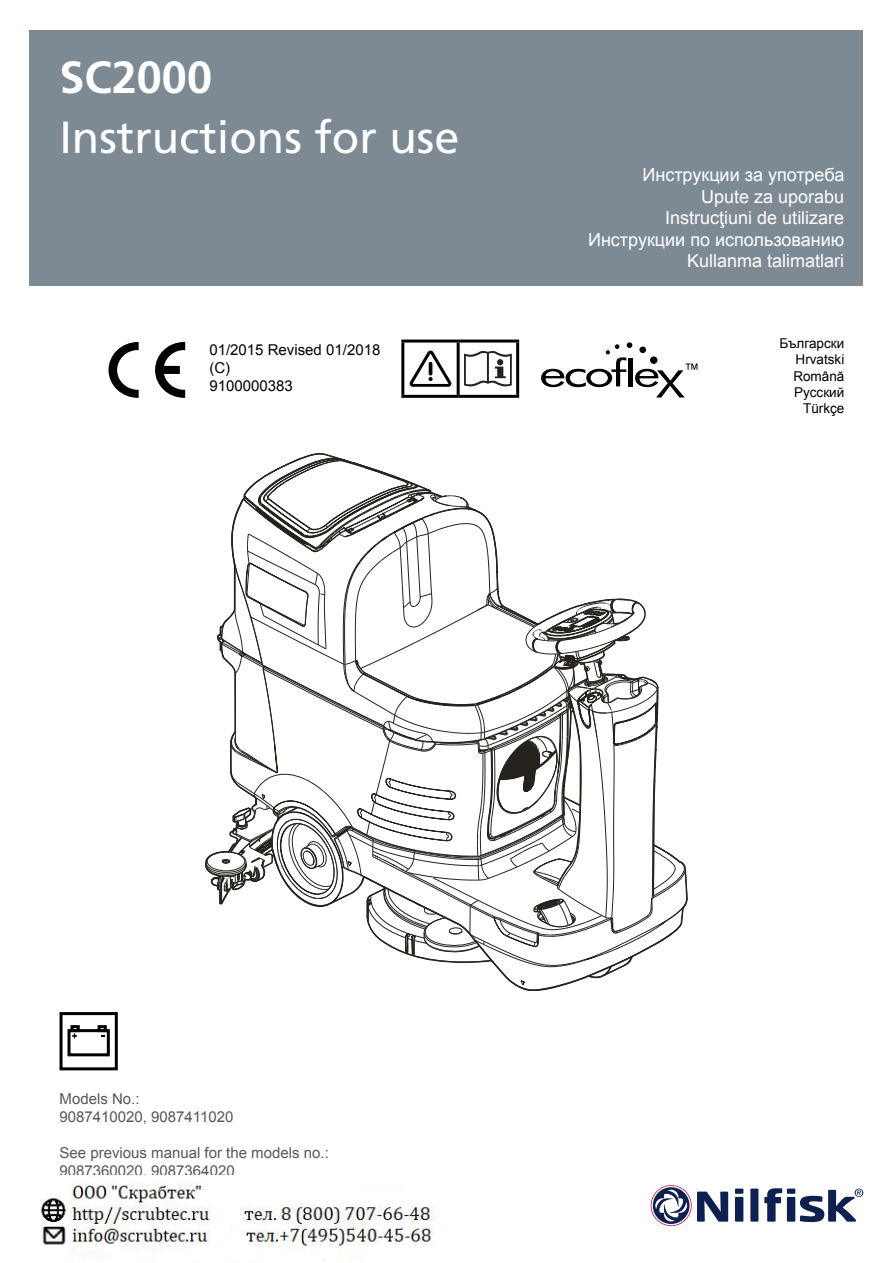
<style>
.page{position:relative;width:893px;height:1263px;background:#fff}
.page>*{position:absolute;margin:0;border:0;box-sizing:border-box;transform-origin:0 0}
.t1{font:45px "Frutiger LT Std";color:#fff}
.t2{font:700 45px "Frutiger LT Std";color:#fff}
.t3{font:18px/21.6px "Arial";color:#fff;text-align:right}
.t4{font:15px/18px "Arial";color:#575756}
.t5{font:15px/18px "Arial";color:#000}
.t6{font:13.5px/16.2px "Arial";color:#000;text-align:right}
</style>
<div class="page">
<svg style="left:205px;top:453px;width:482px;height:538px"></svg>
<div style="left:30px;top:30px;width:833px;height:256px;background:#7d8a94"></div>
<div style="left:750px;top:1188px;width:8px;height:33px;background:#0e2050"></div>
<div style="left:735px;top:1197px;width:8px;height:24px;background:#0e2050"></div>
<div style="left:787px;top:1197px;width:8px;height:24px;background:#0e2050"></div>
<div style="left:735px;top:1188px;width:8px;height:6px;background:#0e2050"></div>
<div style="left:787px;top:1188px;width:8px;height:6px;background:#0e2050"></div>
<svg style="left:764px;top:1188px;width:18px;height:33px"></svg>
<svg style="left:651px;top:1185px;width:77px;height:41px"></svg>
<svg style="left:800px;top:1189px;width:63px;height:33px"></svg>
<div style="left:60px;top:1012px;width:58px;height:58px;border:3px solid #000"></div>
<svg style="left:67px;top:1025px;width:43px;height:32px"></svg>
<svg style="left:108px;top:342px;width:31px;height:56px"></svg>
<svg style="left:155px;top:342px;width:30px;height:56px"></svg>
<hr style="left:401px;top:340px;width:57px;height:3px;background:#000">
<hr style="left:401px;top:343px;width:3px;height:52px;background:#000">
<hr style="left:458px;top:340px;width:61px;height:3px;background:#000">
<hr style="left:457px;top:343px;width:3px;height:52px;background:#000">
<hr style="left:516px;top:343px;width:3px;height:52px;background:#000">
<hr style="left:401px;top:395px;width:57px;height:3px;background:#000">
<hr style="left:458px;top:395px;width:61px;height:3px;background:#000">
<svg style="left:410px;top:351px;width:41px;height:36px"></svg>
<svg style="left:464px;top:351px;width:48px;height:35px"></svg>
<svg style="left:541px;top:342px;width:156px;height:55px"></svg>
<img style="left:41px;top:1175px;width:394px;height:86px">
<h1 class="t2" style="left:59px;top:51px;width:154px">SC2000</h1>
<h1 class="t1" style="left:59px;top:111px;width:402px">Instructions for use</h1>
<p class="t3" style="left:588px;top:164px;width:258px">Инструкции за употреба<br>Upute za uporabu<br>Instrucţiuni de utilizare<br>Инструкции по использованию<br>Kullanma talimatlari</p>
<p class="t5" style="left:209px;top:341px;width:172px">01/2015 Revised 01/2018 (C)<br>9100000383</p>
<p class="t6" style="left:779px;top:335px;width:67px">Български<br>Hrvatski<br>Română<br>Русский<br>Türkçe</p>
<p class="t4" style="left:60px;top:1089px;width:176px">Models No.:<br>9087410020, 9087411020</p>
<p class="t4" style="left:60px;top:1143px;width:271px">See previous manual for the models no.:<br>9087360020, 9087364020</p>
</div>
